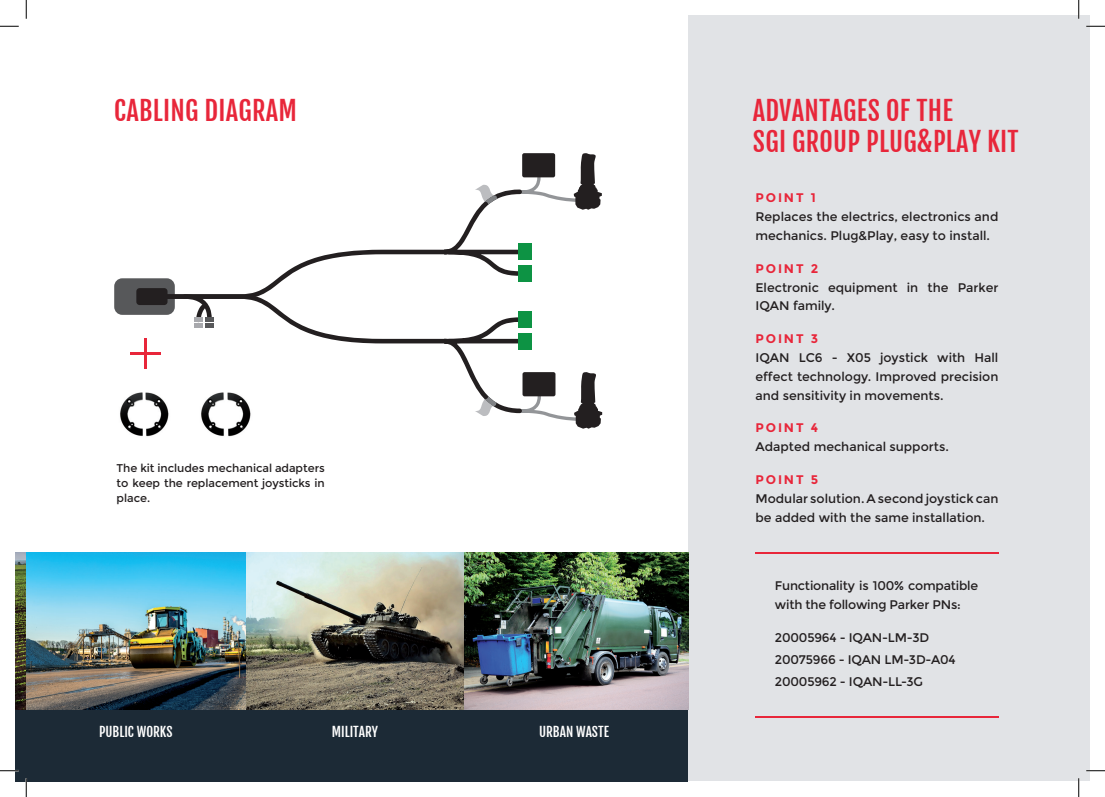
<style>
.page{position:relative;width:1105px;height:797px;background:#fff}
.page>*{position:absolute;margin:0;border:0;box-sizing:border-box;transform-origin:0 0}
.t1{font:26.25px/31.5px "Fjalla One";letter-spacing:.01em;color:#e8263a}
.t2{font:13.25px "Fjalla One";color:#fff}
.t3{font:12.5px/18.8px "Montserrat";color:#231f20}
.t4{font:700 12.5px "Montserrat";letter-spacing:.15em;color:#e8263a}
.t5{font:11.25px/15px "Montserrat";letter-spacing:-.005em;color:#231f20;text-align:justify}
</style>
<div class="page">
<div style="left:688px;top:16px;width:401px;height:765px;background:#e1e3e6"></div>
<div style="left:16px;top:699px;width:672px;height:82px;background:#1c2a36"></div>
<img style="left:16px;top:552px;width:672px;height:157px">
<hr style="left:755px;top:552px;width:243px;height:2px;background:#e8263a">
<hr style="left:755px;top:716px;width:243px;height:1px;background:#e8263a">
<img style="left:120px;top:392px;width:43px;height:45px">
<img style="left:206px;top:428px;width:39px;height:9px">
<hr style="left:130px;top:352px;width:30px;height:2px;background:#e8263a">
<hr style="left:144px;top:338px;width:2px;height:30px;background:#e8263a">
<div style="left:114px;top:278px;width:61px;height:37px;background:#57585a;border-radius:8px"></div>
<div style="left:136px;top:288px;width:32px;height:17px;background:#231f20;border-radius:3px"></div>
<svg style="left:154px;top:153px;width:448px;height:275px"></svg>
<svg style="left:0;top:25px;width:19px;height:2px"></svg>
<svg style="left:1086px;top:25px;width:19px;height:2px"></svg>
<svg style="left:0;top:770px;width:19px;height:1px"></svg>
<svg style="left:1086px;top:770px;width:19px;height:1px"></svg>
<svg style="left:25px;top:0;width:2px;height:19px"></svg>
<svg style="left:25px;top:778px;width:2px;height:19px"></svg>
<svg style="left:1078px;top:0;width:1px;height:19px"></svg>
<svg style="left:1078px;top:778px;width:1px;height:19px"></svg>
<h1 class="t1" style="left:114px;top:94px;width:184px">CABLING DIAGRAM</h1>
<p class="t5" style="left:117px;top:460px;width:210px">The kit includes mechanical adapters to keep the replacement joysticks in place.</p>
<p class="t2" style="left:99px;top:723px;width:75px">PUBLIC WORKS</p>
<p class="t2" style="left:332px;top:723px;width:48px">MILITARY</p>
<p class="t2" style="left:539px;top:723px;width:71px">URBAN WASTE</p>
<h1 class="t1" style="left:753px;top:94px;width:267px">ADVANTAGES OF THE<br>SGI GROUP PLUG&amp;PLAY KIT</h1>
<p class="t4" style="left:755px;top:190px;width:62px">POINT 1</p>
<p class="t3" style="left:755px;top:207px;width:244px">Replaces the electrics, electronics and mechanics. Plug&amp;Play, easy to install.</p>
<p class="t4" style="left:755px;top:261px;width:64px">POINT 2</p>
<p class="t3" style="left:755px;top:278px;width:244px">Electronic equipment in the Parker<br>IQAN family.</p>
<p class="t4" style="left:755px;top:331px;width:64px">POINT 3</p>
<p class="t3" style="left:755px;top:348px;width:244px;text-align:justify">IQAN LC6 - X05 joystick with Hall effect technology. Improved precision and sensitivity in movements.</p>
<p class="t4" style="left:755px;top:420px;width:64px">POINT 4</p>
<p class="t3" style="left:755px;top:437px;width:195px">Adapted mechanical supports.</p>
<p class="t4" style="left:755px;top:472px;width:64px">POINT 5</p>
<p class="t3" style="left:755px;top:489px;width:244px">Modular solution. A second joystick can be added with the same installation.</p>
<p class="t3" style="left:775px;top:576px;width:205px">Functionality is 100% compatible with the following Parker PNs:</p>
<p class="t3" style="left:775px;top:626px;width:182px;line-height:22.2px">20005964 - IQAN-LM-3D<br>20075966 - IQAN LM-3D-A04<br>20005962 - IQAN-LL-3G</p>
</div>
